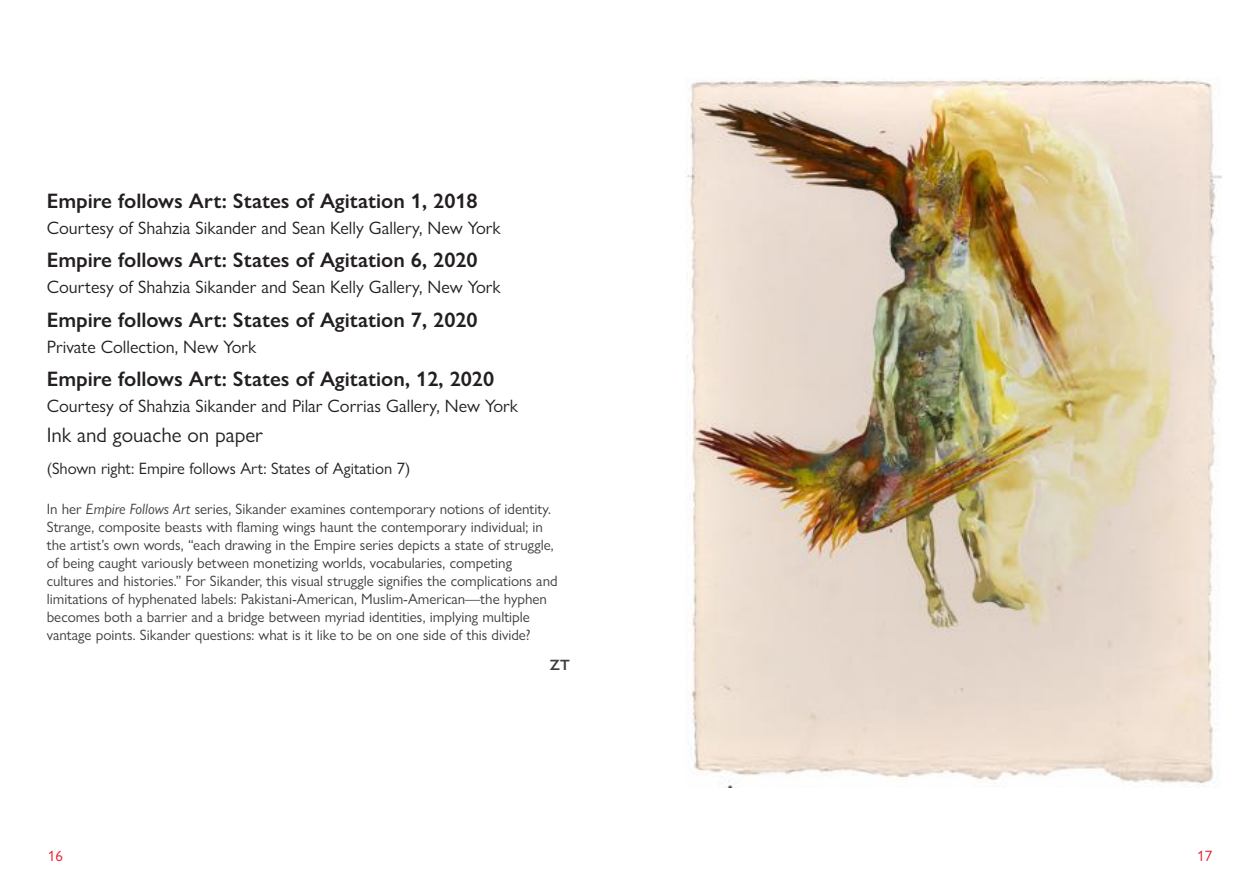
<style>
.page{position:relative;width:1259px;height:893px;background:#fff}
.page>*{position:absolute;margin:0;border:0;box-sizing:border-box;transform-origin:0 0}
.t1{font:600 21px "Gill Sans Nova";color:#231f20}
.t2{font:21px "Gill Sans Nova";color:#231f20}
.t3{font:18px "Gill Sans Nova";color:#231f20}
.t4{font:16.5px "Gill Sans Nova";color:#231f20}
.t5{font:15px/18px "Gill Sans Nova";color:#3e3e3f}
.t6{font:15px "Gill Sans Nova";color:#e51d31}
.t7{font:600 15px "Gill Sans Nova";color:#3e3e3f}
.s1{font-style:italic}
</style>
<div class="page">
<img style="left:686px;top:78px;width:535px;height:709px">
<h1 class="t1" style="left:47px;top:188px;width:432px">Empire follows Art: States of Agitation 1, 2018</h1>
<p class="t3" style="left:47px;top:217px;width:455px">Courtesy of Shahzia Sikander and Sean Kelly Gallery, New York</p>
<h1 class="t1" style="left:47px;top:247px;width:432px">Empire follows Art: States of Agitation 6, 2020</h1>
<p class="t3" style="left:47px;top:276px;width:455px">Courtesy of Shahzia Sikander and Sean Kelly Gallery, New York</p>
<h1 class="t1" style="left:47px;top:307px;width:432px">Empire follows Art: States of Agitation 7, 2020</h1>
<p class="t3" style="left:47px;top:336px;width:211px">Private Collection, New York</p>
<h1 class="t1" style="left:47px;top:366px;width:449px">Empire follows Art: States of Agitation, 12, 2020</h1>
<p class="t3" style="left:47px;top:395px;width:473px">Courtesy of Shahzia Sikander and Pilar Corrias Gallery, New York</p>
<h1 class="t2" style="left:47px;top:422px;width:218px">Ink and gouache on paper</h1>
<p class="t4" style="left:47px;top:459px;width:365px">(Shown right: Empire follows Art: States of Agitation 7)</p>
<p class="t5" style="left:47px;top:499px;width:512px">In her <span class="s1">Empire Follows Art</span> series, Sikander examines contemporary notions of identity.<br>Strange, composite beasts with flaming wings haunt the contemporary individual; in the artist’s own words, “each drawing in the Empire series depicts a state of struggle, of being caught variously between monetizing worlds, vocabularies, competing cultures and histories.” For Sikander, this visual struggle signifies the complications and limitations of hyphenated labels: Pakistani-American, Muslim-American—the hyphen becomes both a barrier and a bridge between myriad identities, implying multiple vantage points. Sikander questions: what is it like to be on one side of this divide?</p>
<p class="t7" style="left:550px;top:656px;width:22px">ZT</p>
<p class="t6" style="left:48px;top:847px;width:17px">16</p>
<p class="t6" style="left:1197px;top:847px;width:16px">17</p>
</div>
